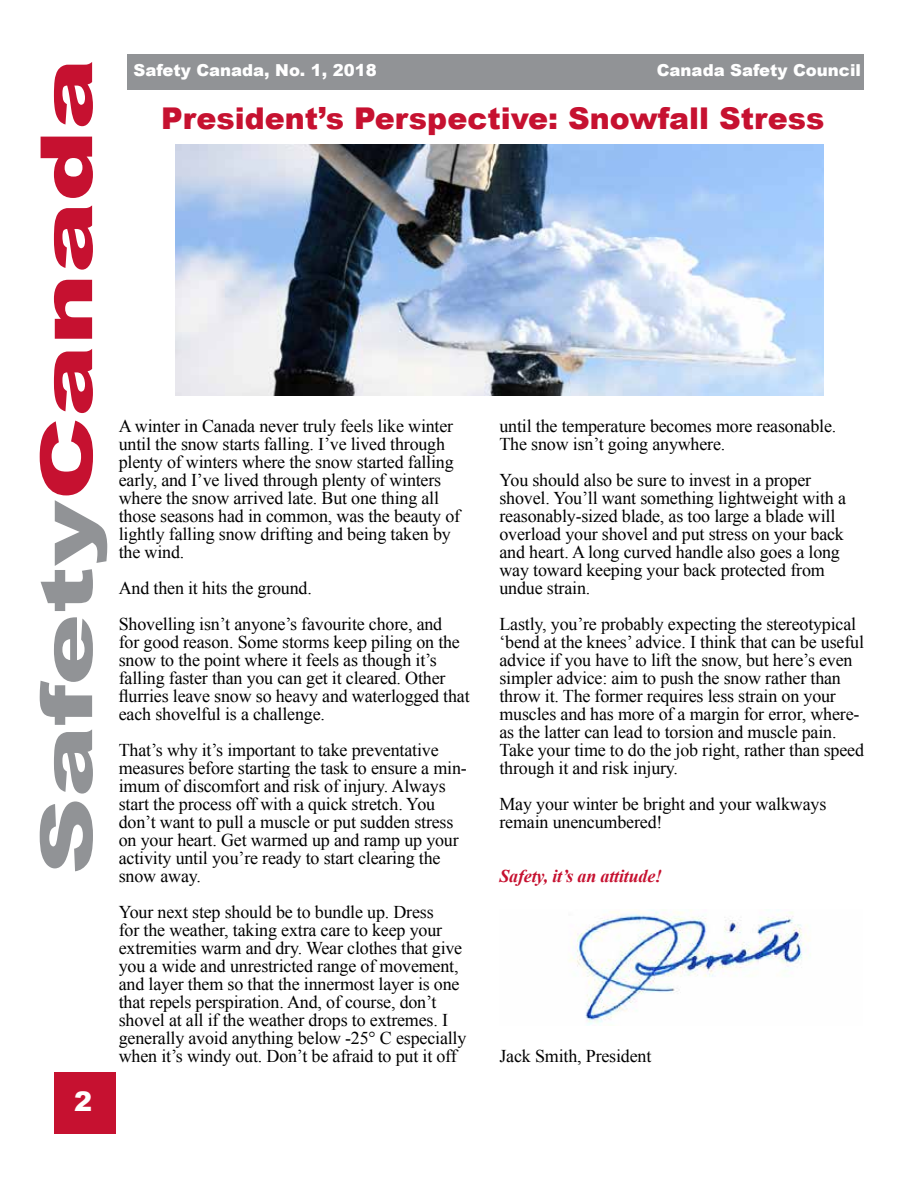
<style>
.page{position:relative;width:918px;height:1188px;background:#fff}
.page>*{position:absolute;margin:0;border:0;box-sizing:border-box;transform-origin:0 0}
.t1{font:900 72px "Arial";color:#919396;scale:1.49 1}
.t2{font:900 30px "Arial";color:#c61130}
.t3{font:900 27px "Arial";color:#fff}
.t4{font:18px/18px "Times New Roman";letter-spacing:-.01em;color:#000}
.t5{font:italic 700 18px "Times New Roman";letter-spacing:-.01em;color:#c61130}
.t6{font:900 16.5px "Arial";color:#fff}
.s1{color:#c61130}
</style>
<div class="page">
<div style="left:128px;top:54px;width:736px;height:36px;background:#919396"></div>
<div style="left:54px;top:1072px;width:61px;height:61px;background:#c61130"></div>
<img style="left:569px;top:909px;width:242px;height:116px">
<img style="left:176px;top:144px;width:648px;height:252px">
<h1 class="t1" style="left:14px;top:875px;width:550px;rotate:-90deg">Safety<span class="s1">Canada</span></h1>
<h3 class="t3" style="left:74px;top:1081px;width:20px">2</h3>
<p class="t6" style="left:134px;top:58px;width:245px">Safety Canada, No. 1, 2018</p>
<p class="t6" style="left:657px;top:58px;width:206px">Canada Safety Council</p>
<h2 class="t2" style="left:161px;top:97px;width:665px">President’s Perspective: Snowfall Stress</h2>
<p class="t4" style="left:119px;top:417px;width:343px">A winter in Canada never truly feels like winter until the snow starts falling. I’ve lived through plenty of winters where the snow started falling early, and I’ve lived through plenty of winters where the snow arrived late. But one thing all those seasons had in common, was the beauty of lightly falling snow drifting and being taken by the wind.</p>
<p class="t4" style="left:119px;top:570px;width:325px;line-height:36px">And then it hits the ground.<br>Shovelling isn’t anyone’s favourite chore, and</p>
<p class="t4" style="left:119px;top:633px;width:352px">for good reason. Some storms keep piling on the snow to the point where it feels as though it’s falling faster than you can get it cleared. Other flurries leave snow so heavy and waterlogged that each shovelful is a challenge.</p>
<p class="t4" style="left:119px;top:741px;width:350px">That’s why it’s important to take preventative measures before starting the task to ensure a min&shy;imum of discomfort and risk of injury. Always start the process off with a quick stretch. You don’t want to pull a muscle or put sudden stress on your heart. Get warmed up and ramp up your activity until you’re ready to start clearing the snow away.</p>
<p class="t4" style="left:119px;top:903px;width:349px">Your next step should be to bundle up. Dress<br>for the weather, taking extra care to keep your extremities warm and dry. Wear clothes that give you a wide and unrestricted range of movement, and layer them so that the innermost layer is one that repels perspiration. And, of course, don’t shovel at all if the weather drops to extremes. I generally avoid anything below -25° C especially when it’s windy out. Don’t be afraid to put it off</p>
<p class="t4" style="left:500px;top:417px;width:338px">until the temperature becomes more reasonable.<br>The snow isn’t going anywhere.</p>
<p class="t4" style="left:500px;top:471px;width:348px">You should also be sure to invest in a proper shovel. You’ll want something lightweight with a reasonably-sized blade, as too large a blade will overload your shovel and put stress on your back and heart. A long curved handle also goes a long way toward keeping your back protected from undue strain.</p>
<p class="t4" style="left:500px;top:615px;width:366px">Lastly, you’re probably expecting the stereotypical ‘bend at the knees’ advice. I think that can be useful advice if you have to lift the snow, but here’s even simpler advice: aim to push the snow rather than throw it. The former requires less strain on your muscles and has more of a margin for error, where&shy;as the latter can lead to torsion and muscle pain.<br>Take your time to do the job right, rather than speed through it and risk injury.</p>
<p class="t4" style="left:500px;top:795px;width:328px">May your winter be bright and your walkways remain unencumbered!</p>
<p class="t5" style="left:500px;top:863px;width:164px">Safety, it’s an attitude!</p>
<p class="t4" style="left:500px;top:1047px;width:153px">Jack Smith, President</p>
</div>
